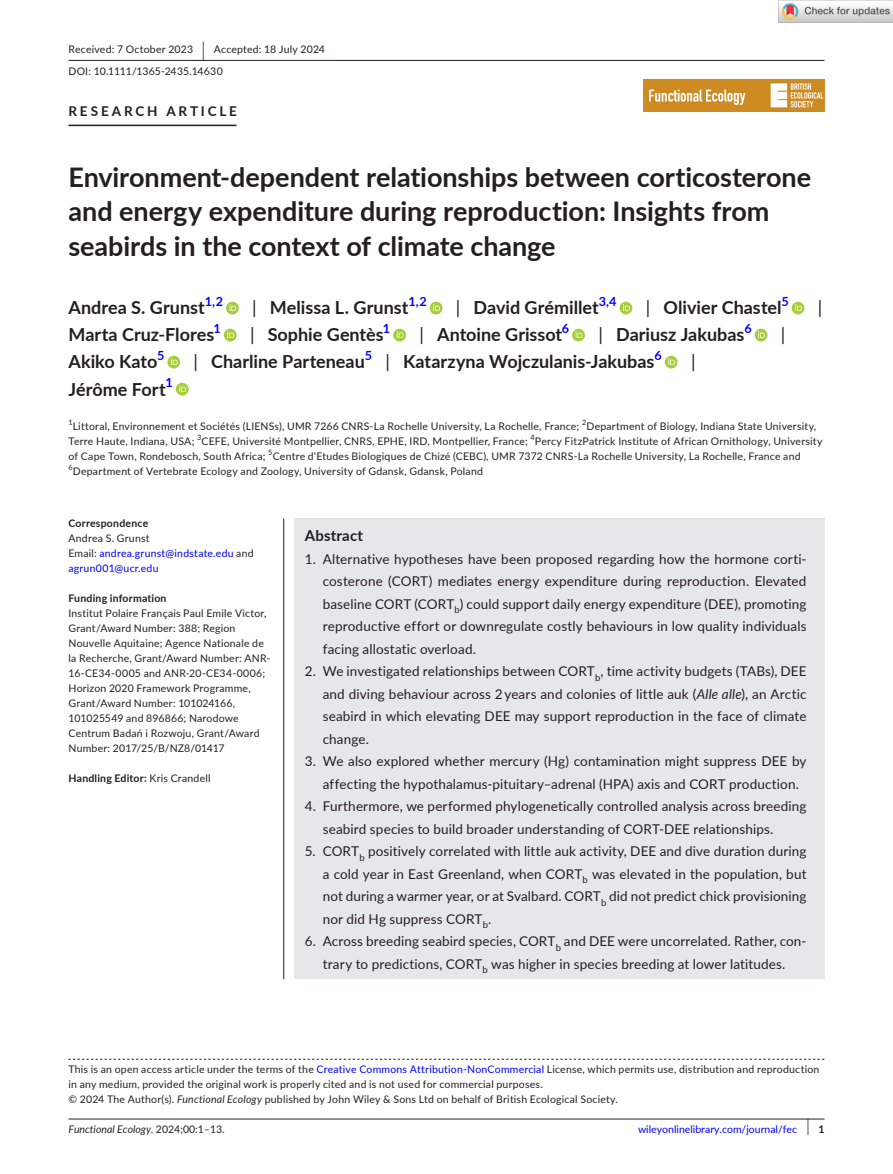
<style>
.page{position:relative;width:893px;height:1174px;background:#fff}
.page>*{position:absolute;margin:0;border:0;box-sizing:border-box;transform-origin:0 0}
.t1{font:700 27px/34.5px "Lato";letter-spacing:-.005em;color:#231f20}
.t2{font:700 18px "Lato";color:#231f20}
.t3{font:18px "Lato";color:#231f20}
.t4{font:700 15px "Lato";letter-spacing:.015em;color:#231f20}
.t5{font:13.5px/22.5px "Lato";letter-spacing:.01em;color:#231f20;text-align:justify}
.t6{font:700 13.5px "Lato";letter-spacing:.21em;color:#231f20}
.t7{font:700 12.6px "Lato";color:#00f}
.t8{font:10.5px/15px "Lato";letter-spacing:.02em;color:#231f20}
.t9{font:10.5px/15px "Lato";letter-spacing:.015em;color:#00f}
.t10{font:700 10.5px "Lato";letter-spacing:.02em;color:#231f20}
.t11{font:italic 10.5px "Lato";color:#231f20}
.s1{font-size:19.65px}
.s2{font-weight:400}
.s3{color:#231f20}
.s4{font-style:italic}
.s5{color:#00f}
.s6{font-style:normal}
.s7{font-size:17.4px;color:#231f20}
.s8{font-weight:700;color:#231f20}
</style>
<div class="page">
<hr style="left:68px;top:1118px;width:756px;height:1px;background:#231f20">
<img style="left:644px;top:79px;width:180px;height:33px">
<hr style="left:68px;top:60px;width:756px;height:1px;background:#231f20">
<hr style="left:68px;top:125px;width:169px;height:1px;background:#231f20">
<svg style="left:226px;top:302px;width:13px;height:12px"></svg>
<svg style="left:229px;top:304px;width:7px;height:7px"></svg>
<div style="left:430px;top:302px;width:12px;height:12px;background:#a5cd39;border-radius:50%"></div>
<svg style="left:433px;top:304px;width:7px;height:7px"></svg>
<div style="left:620px;top:302px;width:12px;height:12px;background:#a5cd39;border-radius:50%"></div>
<svg style="left:623px;top:304px;width:7px;height:7px"></svg>
<div style="left:792px;top:302px;width:12px;height:12px;background:#a5cd39;border-radius:50%"></div>
<svg style="left:795px;top:304px;width:7px;height:7px"></svg>
<div style="left:224px;top:329px;width:13px;height:12px;background:#a5cd39;border-radius:50%"></div>
<svg style="left:227px;top:331px;width:7px;height:7px"></svg>
<svg style="left:393px;top:329px;width:13px;height:12px"></svg>
<svg style="left:397px;top:331px;width:7px;height:7px"></svg>
<svg style="left:572px;top:329px;width:13px;height:12px"></svg>
<svg style="left:576px;top:331px;width:6px;height:7px"></svg>
<div style="left:755px;top:329px;width:12px;height:12px;background:#a5cd39;border-radius:50%"></div>
<svg style="left:758px;top:331px;width:7px;height:7px"></svg>
<div style="left:167px;top:356px;width:13px;height:12px;background:#a5cd39;border-radius:50%"></div>
<svg style="left:171px;top:358px;width:7px;height:7px"></svg>
<div style="left:665px;top:356px;width:13px;height:12px;background:#a5cd39;border-radius:50%"></div>
<svg style="left:668px;top:358px;width:7px;height:7px"></svg>
<div style="left:176px;top:383px;width:13px;height:12px;background:#a5cd39;border-radius:50%"></div>
<svg style="left:179px;top:385px;width:7px;height:7px"></svg>
<svg style="left:68px;top:1058px;width:756px;height:1px"></svg>
<div style="left:294px;top:518px;width:530px;height:461px;background:#e6e7e9"></div>
<hr style="left:283px;top:518px;width:1px;height:461px;background:#231f20">
<img style="left:779px;top:0;width:114px;height:23px">
<p class="t8" style="left:68px;top:38px;width:258px;line-height:21.8px">Received: 7 October 2023 <span class="s1">|</span> Accepted: 18 July 2024<br>DOI: 10.1111/1365-2435.14630</p>
<p class="t6" style="left:68px;top:101px;width:170px">RESEARCH ARTICLE</p>
<h1 class="t1" style="left:68px;top:159px;width:744px">Environment-dependent relationships between corticosterone and energy expenditure during reproduction: Insights from seabirds in the context of climate change</h1>
<h2 class="t2" style="left:68px;top:295px;width:138px">Andrea S. Grunst</h2>
<p class="t7" style="left:205px;top:292px;width:20px">1,2</p>
<h2 class="t2" style="left:252px;top:295px;width:158px"><span class="s2">|</span> Melissa L. Grunst</h2>
<p class="t7" style="left:408px;top:292px;width:20px">1,2</p>
<h2 class="t2" style="left:456px;top:295px;width:144px"><span class="s2">|</span> David Grémillet</h2>
<p class="t7" style="left:599px;top:292px;width:19px">3,4</p>
<h2 class="t2" style="left:646px;top:295px;width:137px"><span class="s2">|</span> Olivier Chastel</h2>
<p class="t7" style="left:781px;top:292px;width:9px">5</p>
<h2 class="t3" style="left:818px;top:295px;width:6px">|</h2>
<h2 class="t2" style="left:68px;top:322px;width:147px">Marta Cruz-Flores</h2>
<p class="t7" style="left:214px;top:319px;width:9px">1</p>
<h2 class="t2" style="left:250px;top:322px;width:135px"><span class="s2">|</span> Sophie Gentès</h2>
<p class="t7" style="left:383px;top:319px;width:9px">1</p>
<h2 class="t2" style="left:419px;top:322px;width:144px"><span class="s2">|</span> Antoine Grissot</h2>
<p class="t7" style="left:562px;top:319px;width:9px">6</p>
<h2 class="t2" style="left:598px;top:322px;width:147px"><span class="s2">|</span> Dariusz Jakubas</h2>
<p class="t7" style="left:744px;top:319px;width:9px">6</p>
<h2 class="t3" style="left:781px;top:322px;width:6px">|</h2>
<h2 class="t2" style="left:68px;top:349px;width:90px">Akiko Kato</h2>
<p class="t7" style="left:157px;top:346px;width:9px">5</p>
<h2 class="t2" style="left:194px;top:349px;width:173px"><span class="s2">|</span> Charline Parteneau</h2>
<p class="t7" style="left:365px;top:346px;width:9px">5</p>
<h2 class="t2" style="left:385px;top:349px;width:270px"><span class="s2">|</span> Katarzyna Wojczulanis-Jakubas</h2>
<p class="t7" style="left:654px;top:346px;width:9px">6</p>
<h2 class="t3" style="left:691px;top:349px;width:6px">|</h2>
<h2 class="t2" style="left:68px;top:376px;width:99px">Jérôme Fort</h2>
<p class="t7" style="left:166px;top:373px;width:9px">1</p>
<p class="t8" style="left:68px;top:418px;width:755px"><sup>1</sup>Littoral, Environnement et Sociétés (LIENSs), UMR 7266 CNRS-La Rochelle University, La Rochelle, France; <sup>2</sup>Department of Biology, Indiana State University, Terre Haute, Indiana, USA; <sup>3</sup>CEFE, Université Montpellier, CNRS, EPHE, IRD, Montpellier, France; <sup>4</sup>Percy FitzPatrick Institute of African Ornithology, University of Cape Town, Rondebosch, South Africa; <sup>5</sup>Centre d'Etudes Biologiques de Chizé (CEBC), UMR 7372 CNRS-La Rochelle University, La Rochelle, France and <sup>6</sup>Department of Vertebrate Ecology and Zoology, University of Gdansk, Gdansk, Poland</p>
<p class="t10" style="left:68px;top:515px;width:81px">Correspondence</p>
<p class="t9" style="left:68px;top:530px;width:187px"><span class="s3">Andrea S. Grunst<br>Email:</span> andrea.grunst@indstate.edu <span class="s3">and </span>agrun001@ucr.edu</p>
<p class="t10" style="left:68px;top:590px;width:100px">Funding information</p>
<p class="t8" style="left:68px;top:605px;width:203px">Institut Polaire Français Paul Emile Victor, Grant/Award Number: 388; Region Nouvelle Aquitaine; Agence Nationale de la Recherche, Grant/Award Number: ANR-16-CE34-0005 and ANR-20-CE34-0006; Horizon 2020 Framework Programme, Grant/Award Number: 101024166, 101025549 and 896866; Narodowe Centrum Badań i Rozwoju, Grant/Award Number: 2017/25/B/NZ8/01417</p>
<p class="t10" style="left:68px;top:770px;width:144px">Handling Editor: <span class="s2">Kris Crandell</span></p>
<h3 class="t4" style="left:305px;top:524px;width:60px">Abstract</h3>
<p class="t5" style="left:323px;top:547px;width:485px;text-indent:-18px">1. Alternative hypotheses have been proposed regarding how the hormone corti&shy;costerone (CORT) mediates energy expenditure during reproduction. Elevated baseline CORT (CORT<sub>b</sub>) could support daily energy expenditure (DEE), promoting reproductive effort or downregulate costly behaviours in low quality individuals facing allostatic overload.</p>
<p class="t5" style="left:323px;top:659px;width:485px;text-indent:-18px">2. We investigated relationships between CORT<sub>b</sub>, time activity budgets (TABs), DEE and diving behaviour across 2 years and colonies of little auk (<span class="s4">Alle alle</span>), an Arctic seabird in which elevating DEE may support reproduction in the face of climate change.</p>
<p class="t5" style="left:323px;top:749px;width:485px;text-indent:-18px">3. We also explored whether mercury (Hg) contamination might suppress DEE by affecting the hypothalamus-pituitary–adrenal (HPA) axis and CORT production.</p>
<p class="t5" style="left:323px;top:794px;width:485px;text-indent:-18px">4. Furthermore, we performed phylogenetically controlled analysis across breeding seabird species to build broader understanding of CORT-DEE relationships.</p>
<p class="t5" style="left:323px;top:839px;width:485px;text-indent:-18px">5. CORT<sub>b</sub> positively correlated with little auk activity, DEE and dive duration during a cold year in East Greenland, when CORT<sub>b</sub> was elevated in the population, but not during a warmer year, or at Svalbard. CORT<sub>b</sub> did not predict chick provisioning nor did Hg suppress CORT<sub>b</sub>.</p>
<p class="t5" style="left:305px;top:929px;width:503px;text-align:center">6. Across breeding seabird species, CORT<sub>b</sub> and DEE were uncorrelated. Rather, con&shy;trary to predictions, CORT<sub>b</sub> was higher in species breeding at lower latitudes.</p>
<p class="t8" style="left:68px;top:1061px;width:752px">This is an open access article under the terms of the <span class="s5">Creative Commons Attribution-NonCommercial</span> License, which permits use, distribution and reproduction in any medium, provided the original work is properly cited and is not used for commercial purposes.<br>© 2024 The Author(s). <span class="s4">Functional Ecology</span> published by John Wiley &amp; Sons Ltd on behalf of British Ecological Society.</p>
<p class="t11" style="left:68px;top:1121px;width:158px">Functional Ecology. <span class="s6">2024;00:1–13.</span></p>
<p class="t9" style="left:638px;top:1121px;width:188px">wileyonlinelibrary.com/journal/fec <span class="s7">|</span> <span class="s8">1</span></p>
</div>
